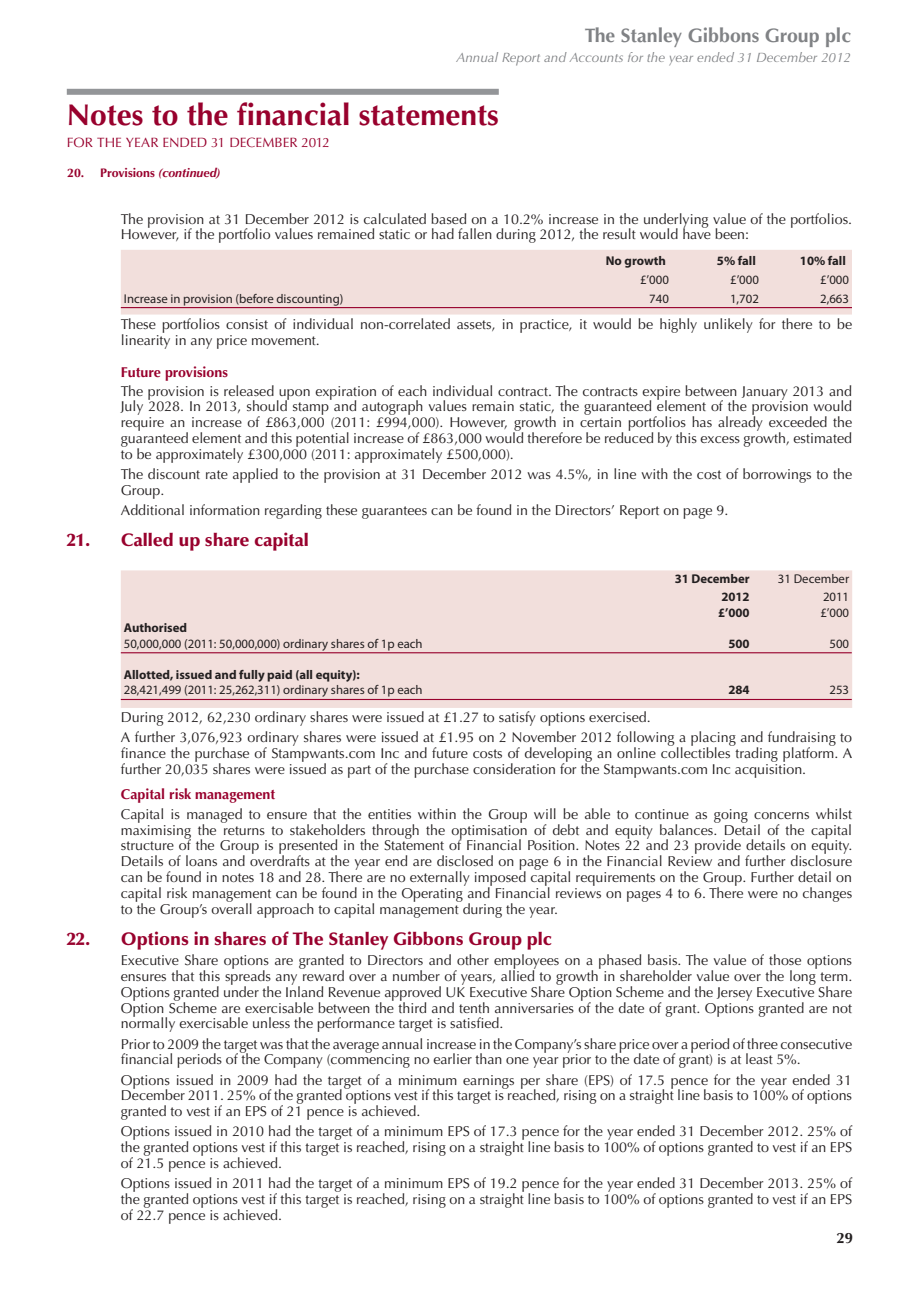
<style>
.page{position:relative;width:919px;height:1289px;background:#fff}
.page>*{position:absolute;margin:0;border:0;box-sizing:border-box;transform-origin:0 0}
.t1{font:700 30px "Optima LT Std";color:#98012d}
.t2{font:700 19.5px "Optima LT Std";color:#808285}
.t3{font:900 18px "Optima LT Std";color:#98012d}
.t4{font:700 15px "Optima LT Std";color:#231f20}
.t5{font:14.25px/15.8px "Optima LT Std";color:#231f20}
.t6{font:700 14.25px "Optima LT Std";color:#98012d}
.t7{font:italic 13.5px "Optima LT Std";color:#808285}
.t8{font:13.5px "Optima LT Std";color:#98012d}
.t9{font:12.75px/18px "Myriad Pro";color:#231f20;text-align:right}
.t10{font:700 12.75px/18px "Myriad Pro";color:#231f20;text-align:right}
.t11{font:700 12.3px "Optima LT Std";color:#98012d}
.s1{font-style:italic}
</style>
<div class="page">
<div style="left:67px;top:89px;width:431px;height:6px;background:#939598"></div>
<div style="left:121px;top:250px;width:730px;height:64px;background:#f2dfdc"></div>
<hr style="left:121px;top:307px;width:730px;height:1px;background:#98012d">
<div style="left:121px;top:570px;width:731px;height:138px;background:#f2dfdc"></div>
<hr style="left:121px;top:652px;width:730px;height:1px;background:#98012d">
<hr style="left:121px;top:699px;width:730px;height:1px;background:#98012d">
<h2 class="t2" style="left:584px;top:24px;width:268px">The Stanley Gibbons Group plc</h2>
<p class="t7" style="left:456px;top:49px;width:396px">Annual Report and Accounts for the year ended 31 December 2012</p>
<h1 class="t1" style="left:67px;top:97px;width:433px">Notes to the financial statements</h1>
<p class="t8" style="left:67px;top:135px;width:265px">FOR THE YEAR ENDED 31 DECEMBER 2012</p>
<p class="t11" style="left:67px;top:165px;width:155px">20. Provisions <span class="s1">(continued)</span></p>
<p class="t5" style="left:121px;top:211px;width:732px">The provision at 31 December 2012 is calculated based on a 10.2% increase in the underlying value of the portfolios.<br>However, if the portfolio values remained static or had fallen during 2012, the result would have been:</p>
<p class="t10" style="left:605px;top:252px;width:61px">No growth</p>
<p class="t10" style="left:717px;top:252px;width:40px">5% fall</p>
<p class="t10" style="left:799px;top:252px;width:48px">10% fall</p>
<p class="t9" style="left:640px;top:270px;width:30px">£’000</p>
<p class="t9" style="left:730px;top:270px;width:30px">£’000</p>
<p class="t9" style="left:820px;top:270px;width:30px">£’000</p>
<p class="t9" style="left:124px;top:289px;width:221px">Increase in provision (before discounting)</p>
<p class="t9" style="left:649px;top:289px;width:21px">740</p>
<p class="t9" style="left:730px;top:289px;width:30px">1,702</p>
<p class="t9" style="left:820px;top:289px;width:30px">2,663</p>
<p class="t5" style="left:121px;top:316px;width:732px">These portfolios consist of individual non-correlated assets, in practice, it would be highly unlikely for there to be linearity in any price movement.</p>
<p class="t6" style="left:121px;top:364px;width:109px">Future provisions</p>
<p class="t5" style="left:121px;top:383px;width:732px;text-align:justify">The provision is released upon expiration of each individual contract. The contracts expire between January 2013 and July 2028. In 2013, should stamp and autograph values remain static, the guaranteed element of the provision would require an increase of £863,000 (2011: £994,000). However, growth in certain portfolios has already exceeded the guaranteed element and this potential increase of £863,000 would therefore be reduced by this excess growth, estimated to be approximately £300,000 (2011: approximately £500,000).</p>
<p class="t5" style="left:121px;top:466px;width:732px">The discount rate applied to the provision at 31 December 2012 was 4.5%, in line with the cost of borrowings to the<br>Group.</p>
<p class="t5" style="left:121px;top:502px;width:609px">Additional information regarding these guarantees can be found in the Directors’ Report on page 9.</p>
<p class="t3" style="left:67px;top:529px;width:243px">21. Called up share capital</p>
<p class="t10" style="left:674px;top:569px;width:76px">31 December<br>2012</p>
<p class="t9" style="left:777px;top:569px;width:73px">31 December<br>2011</p>
<p class="t10" style="left:718px;top:603px;width:33px">£’000</p>
<p class="t9" style="left:820px;top:603px;width:30px">£’000</p>
<p class="t10" style="left:124px;top:618px;width:65px">Authorised</p>
<p class="t9" style="left:124px;top:634px;width:300px">50,000,000 (2011: 50,000,000) ordinary shares of 1p each</p>
<p class="t10" style="left:728px;top:634px;width:23px">500</p>
<p class="t9" style="left:829px;top:634px;width:21px">500</p>
<p class="t10" style="left:124px;top:665px;width:237px">Allotted, issued and fully paid (all equity):</p>
<p class="t9" style="left:124px;top:681px;width:300px">28,421,499 (2011: 25,262,311) ordinary shares of 1p each</p>
<p class="t10" style="left:728px;top:680px;width:23px">284</p>
<p class="t9" style="left:829px;top:681px;width:21px">253</p>
<p class="t5" style="left:121px;top:707px;width:732px;line-height:20.2px">During 2012, 62,230 ordinary shares were issued at £1.27 to satisfy options exercised.<br>A further 3,076,923 ordinary shares were issued at £1.95 on 2 November 2012 following a placing and fundraising to</p>
<p class="t5" style="left:121px;top:745px;width:732px">finance the purchase of Stampwants.com Inc and future costs of developing an online collectibles trading platform. A further 20,035 shares were issued as part of the purchase consideration for the Stampwants.com Inc acquisition.</p>
<p class="t6" style="left:121px;top:785px;width:156px">Capital risk management</p>
<p class="t5" style="left:121px;top:806px;width:733px;text-align:justify">Capital is managed to ensure that the entities within the Group will be able to continue as going concerns whilst maximising the returns to stakeholders through the optimisation of debt and equity balances. Detail of the capital structure of the Group is presented in the Statement of Financial Position. Notes 22 and 23 provide details on equity.<br>Details of loans and overdrafts at the year end are disclosed on page 6 in the Financial Review and further disclosure can be found in notes 18 and 28. There are no externally imposed capital requirements on the Group. Further detail on capital risk management can be found in the Operating and Financial reviews on pages 4 to 6. There were no changes to the Group’s overall approach to capital management during the year.</p>
<p class="t3" style="left:67px;top:928px;width:486px">22. Options in shares of The Stanley Gibbons Group plc</p>
<p class="t5" style="left:121px;top:952px;width:733px;text-align:justify">Executive Share options are granted to Directors and other employees on a phased basis. The value of those options ensures that this spreads any reward over a number of years, allied to growth in shareholder value over the long term.<br>Options granted under the Inland Revenue approved UK Executive Share Option Scheme and the Jersey Executive Share Option Scheme are exercisable between the third and tenth anniversaries of the date of grant. Options granted are not normally exercisable unless the performance target is satisfied.</p>
<p class="t5" style="left:121px;top:1036px;width:732px">Prior to 2009 the target was that the average annual increase in the Company’s share price over a period of three consecutive financial periods of the Company (commencing no earlier than one year prior to the date of grant) is at least 5%.</p>
<p class="t5" style="left:121px;top:1072px;width:732px;text-align:justify">Options issued in 2009 had the target of a minimum earnings per share (EPS) of 17.5 pence for the year ended 31<br>December 2011. 25% of the granted options vest if this target is reached, rising on a straight line basis to 100% of options granted to vest if an EPS of 21 pence is achieved.</p>
<p class="t5" style="left:121px;top:1123px;width:732px;text-align:justify">Options issued in 2010 had the target of a minimum EPS of 17.3 pence for the year ended 31 December 2012. 25% of the granted options vest if this target is reached, rising on a straight line basis to 100% of options granted to vest if an EPS of 21.5 pence is achieved.</p>
<p class="t5" style="left:121px;top:1175px;width:732px;text-align:justify">Options issued in 2011 had the target of a minimum EPS of 19.2 pence for the year ended 31 December 2013. 25% of the granted options vest if this target is reached, rising on a straight line basis to 100% of options granted to vest if an EPS of 22.7 pence is achieved.</p>
<p class="t4" style="left:836px;top:1229px;width:18px">29</p>
</div>
